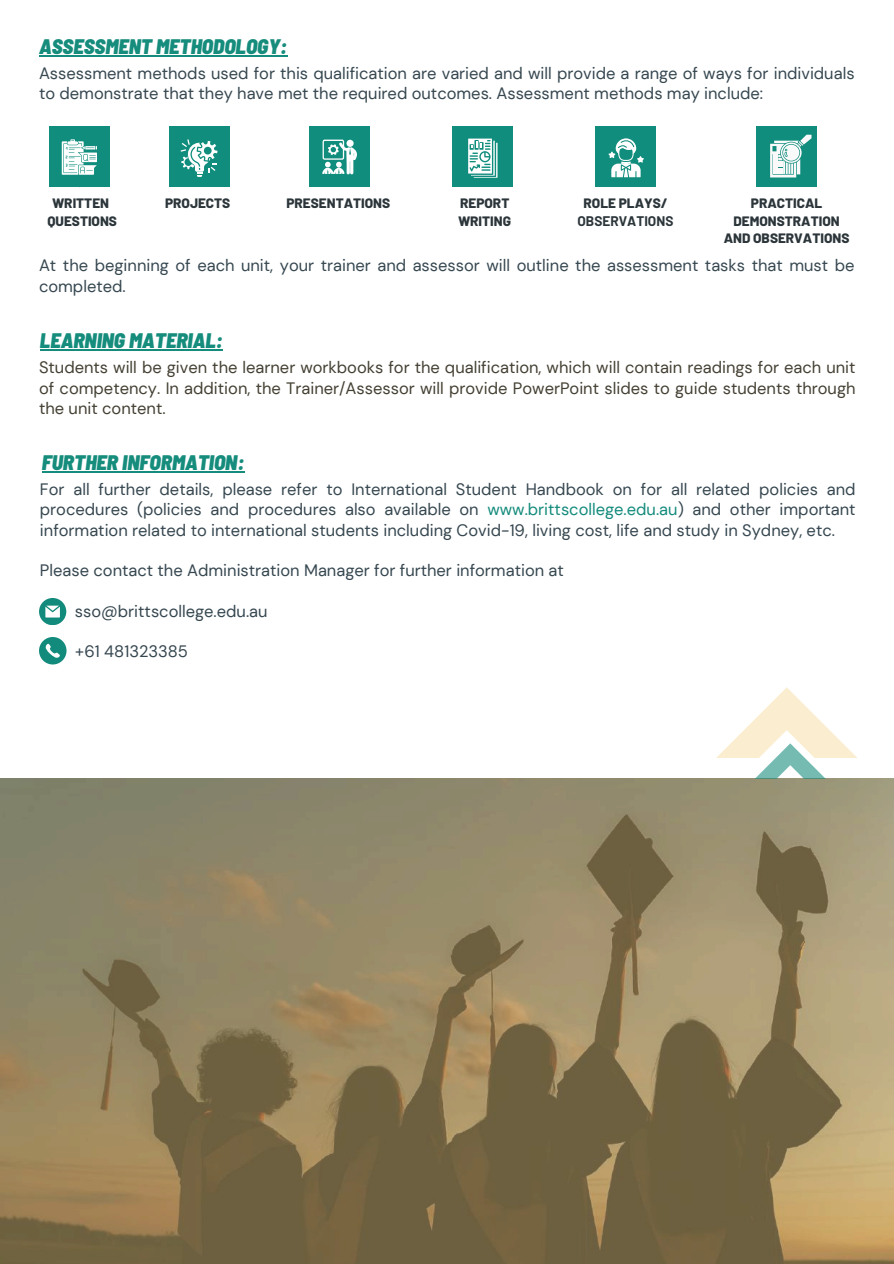
<style>
.page{position:relative;width:894px;height:1264px;background:#fff}
.page>*{position:absolute;margin:0;border:0;box-sizing:border-box;transform-origin:0 0}
.t1{font:italic 900 semi-condensed 21px "Barlow";color:#158c7c}
.t2{font:16.5px/20.2px "DM Sans";color:#364750}
.t3{font:16.5px/20.2px "DM Sans";color:#444033;text-align:justify}
.t4{font:800 13.65px/17.5px "Barlow";color:#2b353a;text-align:center}
.t5{font:700 13.65px "Barlow";color:#2b353a}
.s1{color:#138b7c}
</style>
<div class="page">
<svg style="left:39px;top:637px;width:27px;height:27px"></svg>
<svg style="left:39px;top:598px;width:27px;height:27px"></svg>
<svg style="left:0;top:778px;width:893px;height:485px;background:#8d7f5c"></svg>
<svg style="left:716px;top:687px;width:141px;height:91px"></svg>
<hr style="left:40px;top:349px;width:183px;height:1px;background:#158c7c">
<hr style="left:42px;top:471px;width:202px;height:1px;background:#158c7c">
<hr style="left:39px;top:55px;width:248px;height:1px;background:#158c7c">
<div style="left:49px;top:127px;width:60px;height:60px;background:#108d7d"></div>
<svg style="left:61px;top:139px;width:36px;height:36px"></svg>
<div style="left:169px;top:126px;width:60px;height:61px;background:#108d7d"></div>
<svg style="left:180px;top:139px;width:38px;height:38px"></svg>
<div style="left:309px;top:126px;width:61px;height:61px;background:#108d7d"></div>
<svg style="left:322px;top:139px;width:35px;height:36px"></svg>
<div style="left:452px;top:126px;width:61px;height:60px;background:#108d7d"></div>
<svg style="left:468px;top:138px;width:30px;height:40px"></svg>
<div style="left:595px;top:126px;width:60px;height:60px;background:#108d7d"></div>
<svg style="left:608px;top:138px;width:36px;height:40px"></svg>
<div style="left:756px;top:126px;width:60px;height:60px;background:#108d7d"></div>
<svg style="left:770px;top:134px;width:42px;height:44px"></svg>
<p class="t1" style="left:39px;top:33px;width:250px">ASSESSMENT METHODOLOGY:</p>
<p class="t2" style="left:39px;top:63px;width:816px">Assessment methods used for this qualification are varied and will provide a range of ways for individuals to demonstrate that they have met the required outcomes. Assessment methods may include:</p>
<p class="t4" style="left:47px;top:194px;width:71px">WRITTEN<br>QUESTIONS</p>
<p class="t4" style="left:165px;top:194px;width:67px">PROJECTS</p>
<p class="t4" style="left:286px;top:194px;width:105px">PRESENTATIONS</p>
<p class="t4" style="left:458px;top:194px;width:54px;text-align:left">REPORT<br>WRITING</p>
<p class="t4" style="left:583px;top:194px;width:85px">ROLE PLAYS/</p>
<p class="t5" style="left:577px;top:212px;width:97px">OBSERVATIONS</p>
<p class="t4" style="left:723px;top:194px;width:127px">PRACTICAL<br>DEMONSTRATION<br>AND OBSERVATIONS</p>
<p class="t2" style="left:39px;top:255px;width:816px">At the beginning of each unit, your trainer and assessor will outline the assessment tasks that must be completed.</p>
<p class="t1" style="left:40px;top:327px;width:184px">LEARNING MATERIAL:</p>
<p class="t3" style="left:39px;top:357px;width:817px">Students will be given the learner workbooks for the qualification, which will contain readings for each unit of competency. In addition, the Trainer/Assessor will provide PowerPoint slides to guide students through the unit content.</p>
<p class="t1" style="left:42px;top:449px;width:204px">FURTHER INFORMATION:</p>
<p class="t2" style="left:40px;top:479px;width:816px;text-align:justify">For all further details, please refer to International Student Handbook on for all related policies and procedures (policies and procedures also available on <span class="s1">www.brittscollege.edu.au</span>) and other important information related to international students including Covid-19, living cost, life and study in Sydney, etc.</p>
<p class="t2" style="left:40px;top:560px;width:525px">Please contact the Administration Manager for further information at</p>
<p class="t2" style="left:75px;top:601px;width:194px">sso@brittscollege.edu.au</p>
<p class="t2" style="left:75px;top:641px;width:115px">+61 481323385</p>
</div>
